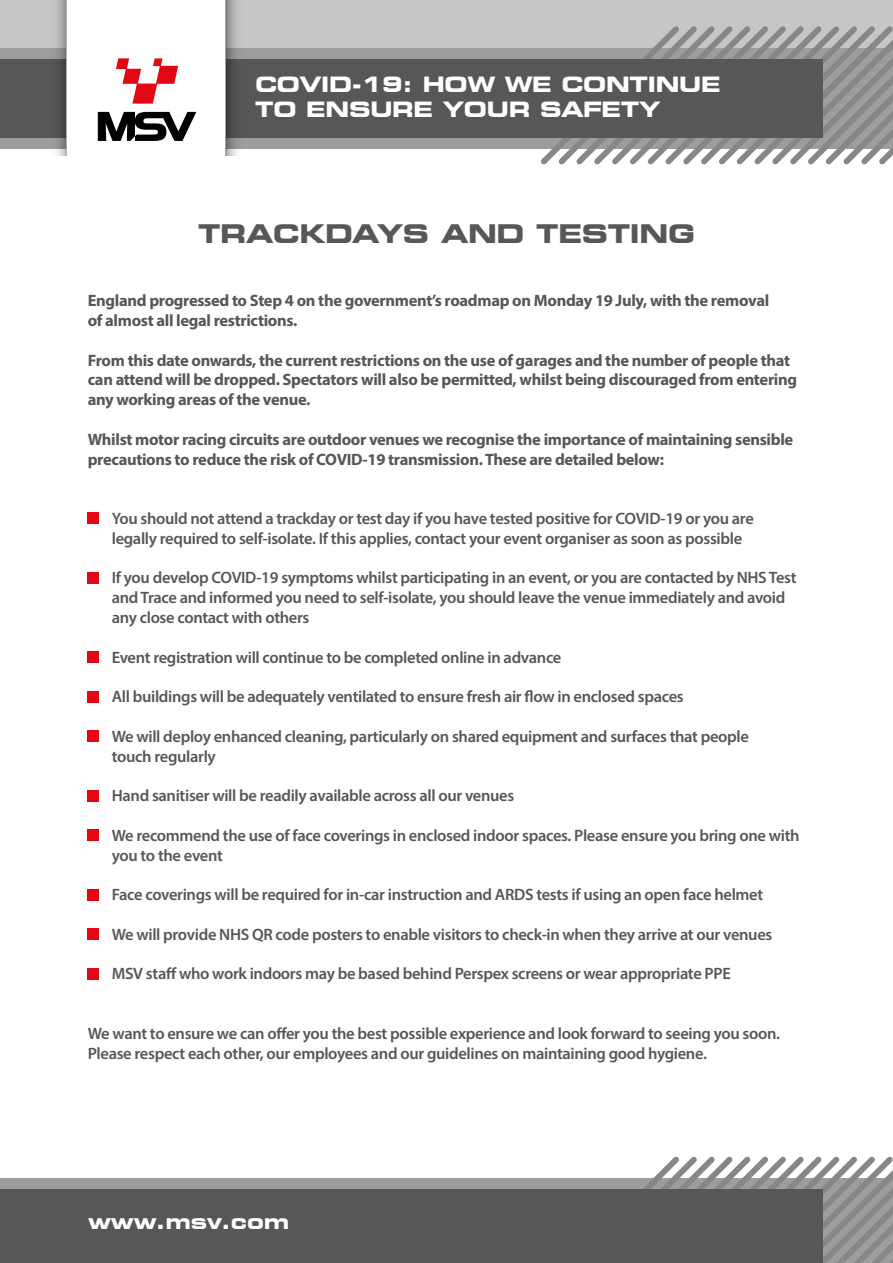
<style>
.page{position:relative;width:893px;height:1263px;background:#fff}
.page>*{position:absolute;margin:0;border:0;box-sizing:border-box;transform-origin:0 0}
.t1{font:700 expanded 25.5px "Square 721 BT";letter-spacing:-.01em;color:#575756}
.t2{font:700 expanded 21px/25.2px "Square 721 BT";letter-spacing:-.01em;color:#fff}
.t3{font:600 16.5px/19.8px "Myriad Pro";letter-spacing:-.02em;color:#575756}
.t4{font:700 16.5px/19.8px "Myriad Pro";letter-spacing:-.02em;color:#575756}
</style>
<div class="page">
<div style="left:88px;top:513px;width:11px;height:11px;background:#e30613"></div>
<div style="left:88px;top:572px;width:11px;height:11px;background:#e30613"></div>
<div style="left:88px;top:651px;width:11px;height:12px;background:#e30613"></div>
<div style="left:88px;top:691px;width:11px;height:11px;background:#e30613"></div>
<div style="left:88px;top:731px;width:11px;height:11px;background:#e30613"></div>
<div style="left:88px;top:790px;width:11px;height:11px;background:#e30613"></div>
<div style="left:88px;top:830px;width:11px;height:11px;background:#e30613"></div>
<div style="left:88px;top:889px;width:11px;height:11px;background:#e30613"></div>
<div style="left:88px;top:929px;width:11px;height:11px;background:#e30613"></div>
<div style="left:88px;top:968px;width:11px;height:11px;background:#e30613"></div>
<div style="left:0;top:0;width:893px;height:138px;background:#c6c6c6"></div>
<div style="left:0;top:48px;width:893px;height:100px;background:#9d9d9c"></div>
<svg style="left:535px;top:26px;width:358px;height:139px"></svg>
<div style="left:0;top:59px;width:823px;height:79px;background:#575756"></div>
<div style="left:67px;top:0;width:159px;height:162px;background:#fff"></div>
<svg style="left:226px;top:0;width:22px;height:155px"></svg>
<svg style="left:45px;top:0;width:22px;height:155px"></svg>
<svg style="left:98px;top:112px;width:98px;height:29px"></svg>
<svg style="left:116px;top:58px;width:62px;height:46px"></svg>
<div style="left:0;top:1179px;width:893px;height:84px;background:#9d9d9c"></div>
<svg style="left:535px;top:1156px;width:358px;height:107px"></svg>
<div style="left:0;top:1189px;width:823px;height:74px;background:#575756"></div>
<p class="t2" style="left:255px;top:71px;width:467px">COVID-19: HOW WE CONTINUE<br>TO ENSURE YOUR SAFETY</p>
<h1 class="t1" style="left:198px;top:218px;width:498px">TRACKDAYS AND TESTING</h1>
<p class="t4" style="left:88px;top:290px;width:683px">England progressed to Step 4 on the government’s roadmap on Monday 19 July, with the removal of almost all legal restrictions.</p>
<p class="t4" style="left:88px;top:350px;width:711px">From this date onwards, the current restrictions on the use of garages and the number of people that can attend will be dropped. Spectators will also be permitted, whilst being discouraged from entering any working areas of the venue.</p>
<p class="t4" style="left:88px;top:429px;width:707px">Whilst motor racing circuits are outdoor venues we recognise the importance of maintaining sensible precautions to reduce the risk of COVID-19 transmission. These are detailed below:</p>
<p class="t3" style="left:112px;top:508px;width:644px">You should not attend a trackday or test day if you have tested positive for COVID-19 or you are legally required to self-isolate. If this applies, contact your event organiser as soon as possible</p>
<p class="t3" style="left:112px;top:567px;width:686px">If you develop COVID-19 symptoms whilst participating in an event, or you are contacted by NHS Test and Trace and informed you need to self-isolate, you should leave the venue immediately and avoid any close contact with others</p>
<p class="t3" style="left:112px;top:647px;width:451px">Event registration will continue to be completed online in advance</p>
<p class="t3" style="left:112px;top:686px;width:574px">All buildings will be adequately ventilated to ensure fresh air flow in enclosed spaces</p>
<p class="t3" style="left:112px;top:726px;width:639px">We will deploy enhanced cleaning, particularly on shared equipment and surfaces that people touch regularly</p>
<p class="t3" style="left:112px;top:785px;width:404px">Hand sanitiser will be readily available across all our venues</p>
<p class="t3" style="left:112px;top:825px;width:689px">We recommend the use of face coverings in enclosed indoor spaces. Please ensure you bring one with you to the event</p>
<p class="t3" style="left:112px;top:884px;width:653px">Face coverings will be required for in-car instruction and ARDS tests if using an open face helmet</p>
<p class="t3" style="left:112px;top:924px;width:662px">We will provide NHS QR code posters to enable visitors to check-in when they arrive at our venues</p>
<p class="t3" style="left:112px;top:963px;width:621px">MSV staff who work indoors may be based behind Perspex screens or wear appropriate PPE</p>
<p class="t3" style="left:88px;top:1023px;width:694px">We want to ensure we can offer you the best possible experience and look forward to seeing you soon.<br>Please respect each other, our employees and our guidelines on maintaining good hygiene.</p>
<p class="t2" style="left:88px;top:1209px;width:203px">www.msv.com</p>
</div>
